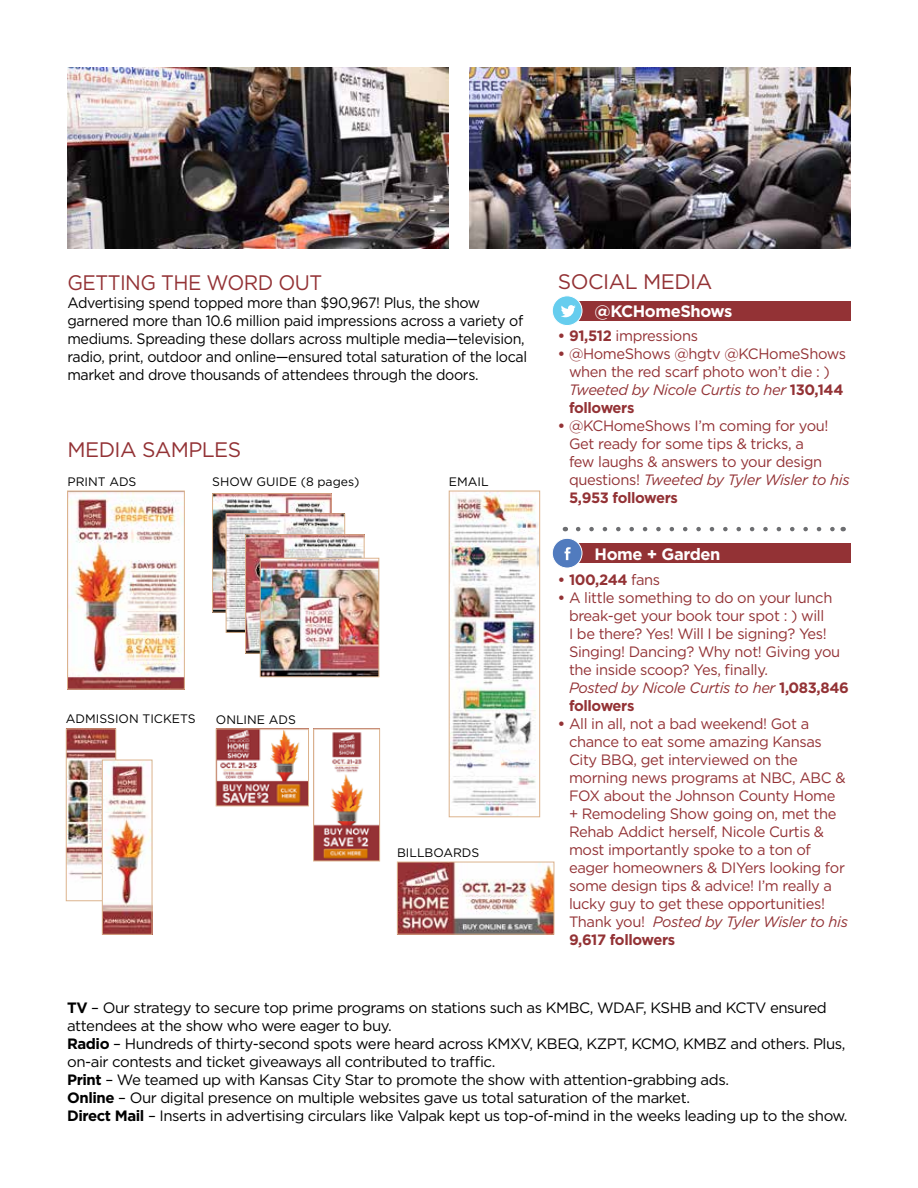
<style>
.page{position:relative;width:918px;height:1188px;background:#fff}
.page>*{position:absolute;margin:0;border:0;box-sizing:border-box;transform-origin:0 0}
.t1{font:21px "Gotham";letter-spacing:-.025em;color:#933235}
.t2{font:21px "Gotham";letter-spacing:-.025em;color:#933235;scale:.95 1}
.t3{font:700 16.5px "Gotham";letter-spacing:-.025em;color:#fff}
.t4{font:15px/18px "Gotham";letter-spacing:-.025em;color:#933235}
.t5{font:15px/18px "Gotham";letter-spacing:-.03em;color:#000}
.t6{font:15px/18px "Gotham";letter-spacing:-.03em;color:#000;scale:.95 1}
.t7{font:700 15px "Gotham";letter-spacing:-.025em;color:#933235}
.t8{font:12.3px "Gotham";color:#000}
.s1{font-weight:700}
.s2{font-style:italic}
.s3{font-weight:400}
</style>
<div class="page">
<div style="left:558px;top:301px;width:292px;height:19px;background:#933235"></div>
<img style="left:68px;top:68px;width:381px;height:180px">
<img style="left:469px;top:68px;width:381px;height:180px">
<div style="left:552px;top:296px;width:30px;height:30px;background:#66cdee;border-radius:50%"></div>
<div style="left:552px;top:295px;width:30px;height:31px;border:1px solid #fff;border-radius:50%"></div>
<svg style="left:561px;top:305px;width:15px;height:12px"></svg>
<div style="left:558px;top:544px;width:292px;height:19px;background:#933235"></div>
<img style="left:218px;top:731px;width:89px;height:73px">
<div style="left:216px;top:729px;width:93px;height:77px;border:1px solid #dcb38d"></div>
<img style="left:315px;top:732px;width:63px;height:127px">
<div style="left:313px;top:729px;width:67px;height:132px;border:1px solid #dcb38d"></div>
<img style="left:399px;top:864px;width:153px;height:69px">
<div style="left:397px;top:862px;width:157px;height:73px;border:1px solid #dcb38d"></div>
<img style="left:451px;top:493px;width:87px;height:322px">
<div style="left:449px;top:491px;width:91px;height:326px;border:1px solid #dcb38d"></div>
<img style="left:68px;top:731px;width:46px;height:168px">
<div style="left:66px;top:729px;width:50px;height:172px;border:1px solid #dcb38d"></div>
<img style="left:104px;top:762px;width:46px;height:171px">
<div style="left:102px;top:760px;width:50px;height:175px;border:1px solid #dcb38d"></div>
<img style="left:214px;top:495px;width:116px;height:116px">
<div style="left:212px;top:493px;width:120px;height:120px;border:1px solid #dcb38d"></div>
<img style="left:228px;top:515px;width:115px;height:116px">
<div style="left:226px;top:513px;width:119px;height:120px;border:1px solid #dcb38d"></div>
<img style="left:247px;top:536px;width:116px;height:116px">
<div style="left:245px;top:534px;width:120px;height:120px;border:1px solid #dcb38d"></div>
<img style="left:262px;top:560px;width:115px;height:115px">
<div style="left:260px;top:558px;width:119px;height:119px;border:1px solid #dcb38d"></div>
<div style="left:552px;top:538px;width:30px;height:30px;background:#517bbe;border-radius:50%"></div>
<div style="left:552px;top:538px;width:30px;height:30px;border:1px solid #fff;border-radius:50%"></div>
<svg style="left:565px;top:547px;width:6px;height:13px"></svg>
<svg style="left:578px;top:527px;width:257px;height:4px"></svg>
<img style="left:69px;top:493px;width:114px;height:195px">
<div style="left:67px;top:491px;width:118px;height:199px;border:1px solid #dcb38d"></div>
<h1 class="t2" style="left:68px;top:270px;width:270px">GETTING THE WORD OUT</h1>
<p class="t6" style="left:68px;top:294px;width:485px">Advertising spend topped more than $90,967! Plus, the show garnered more than 10.6 million paid impressions across a variety of mediums. Spreading these dollars across multiple media—television, radio, print, outdoor and online—ensured total saturation of the local market and drove thousands of attendees through the doors.</p>
<h1 class="t1" style="left:68px;top:436px;width:175px">MEDIA SAMPLES</h1>
<p class="t8" style="left:68px;top:474px;width:70px">PRINT ADS</p>
<p class="t8" style="left:449px;top:474px;width:41px">EMAIL</p>
<p class="t8" style="left:212px;top:474px;width:149px">SHOW GUIDE (8 pages)</p>
<p class="t8" style="left:66px;top:711px;width:131px">ADMISSION TICKETS</p>
<p class="t8" style="left:216px;top:712px;width:81px">ONLINE ADS</p>
<p class="t8" style="left:397px;top:845px;width:84px">BILLBOARDS</p>
<h1 class="t1" style="left:558px;top:268px;width:156px">SOCIAL MEDIA</h1>
<p class="t3" style="left:595px;top:301px;width:139px">@KCHomeShows</p>
<p class="t4" style="left:558px;top:326px;width:142px"><span class="s1">• 91,512</span> impressions</p>
<p class="t4" style="left:569px;top:344px;width:279px;text-indent:-11px"><span class="s1">•</span> @HomeShows @hgtv @KCHomeShows when the red scarf photo won’t die : )<br><span class="s2">Tweeted by Nicole Curtis to her</span> <span class="s1">130,144 followers</span></p>
<p class="t4" style="left:569px;top:416px;width:282px;text-indent:-11px"><span class="s1">•</span> @KCHomeShows I’m coming for you!<br>Get ready for some tips &amp; tricks, a<br>few laughs &amp; answers to your design questions! <span class="s2">Tweeted by Tyler Wisler to his<br></span><span class="s1">5,953 followers</span></p>
<p class="t3" style="left:595px;top:543px;width:127px">Home + Garden</p>
<p class="t7" style="left:558px;top:569px;width:104px">• 100,244 <span class="s3">fans</span></p>
<p class="t4" style="left:569px;top:588px;width:281px;text-indent:-11px"><span class="s1">•</span> A little something to do on your lunch break-get your book tour spot : ) will<br>I be there? Yes! Will I be signing? Yes!<br>Singing! Dancing? Why not! Giving you the inside scoop? Yes, finally.<br><span class="s2">Posted by Nicole Curtis to her</span> <span class="s1">1,083,846 followers</span></p>
<p class="t4" style="left:569px;top:714px;width:281px;text-indent:-11px"><span class="s1">•</span> All in all, not a bad weekend! Got a chance to eat some amazing Kansas City BBQ, get interviewed on the morning news programs at NBC, ABC &amp; FOX about the Johnson County Home + Remodeling Show going on, met the Rehab Addict herself, Nicole Curtis &amp; most importantly spoke to a ton of eager homeowners &amp; DIYers looking for some design tips &amp; advice! I’m really a lucky guy to get these opportunities!<br>Thank you! <span class="s2">Posted by Tyler Wisler to his </span><span class="s1">9,617 followers</span></p>
<p class="t5" style="left:67px;top:998px;width:782px"><span class="s1">TV</span> – Our strategy to secure top prime programs on stations such as KMBC, WDAF, KSHB and KCTV ensured attendees at the show who were eager to buy.<br><span class="s1">Radio</span> – Hundreds of thirty-second spots were heard across KMXV, KBEQ, KZPT, KCMO, KMBZ and others. Plus, on-air contests and ticket giveaways all contributed to traffic.<br><span class="s1">Print</span> – We teamed up with Kansas City Star to promote the show with attention-grabbing ads.<br><span class="s1">Online</span> – Our digital presence on multiple websites gave us total saturation of the market.<br><span class="s1">Direct Mail</span> – Inserts in advertising circulars like Valpak kept us top-of-mind in the weeks leading up to the show.</p>
</div>
